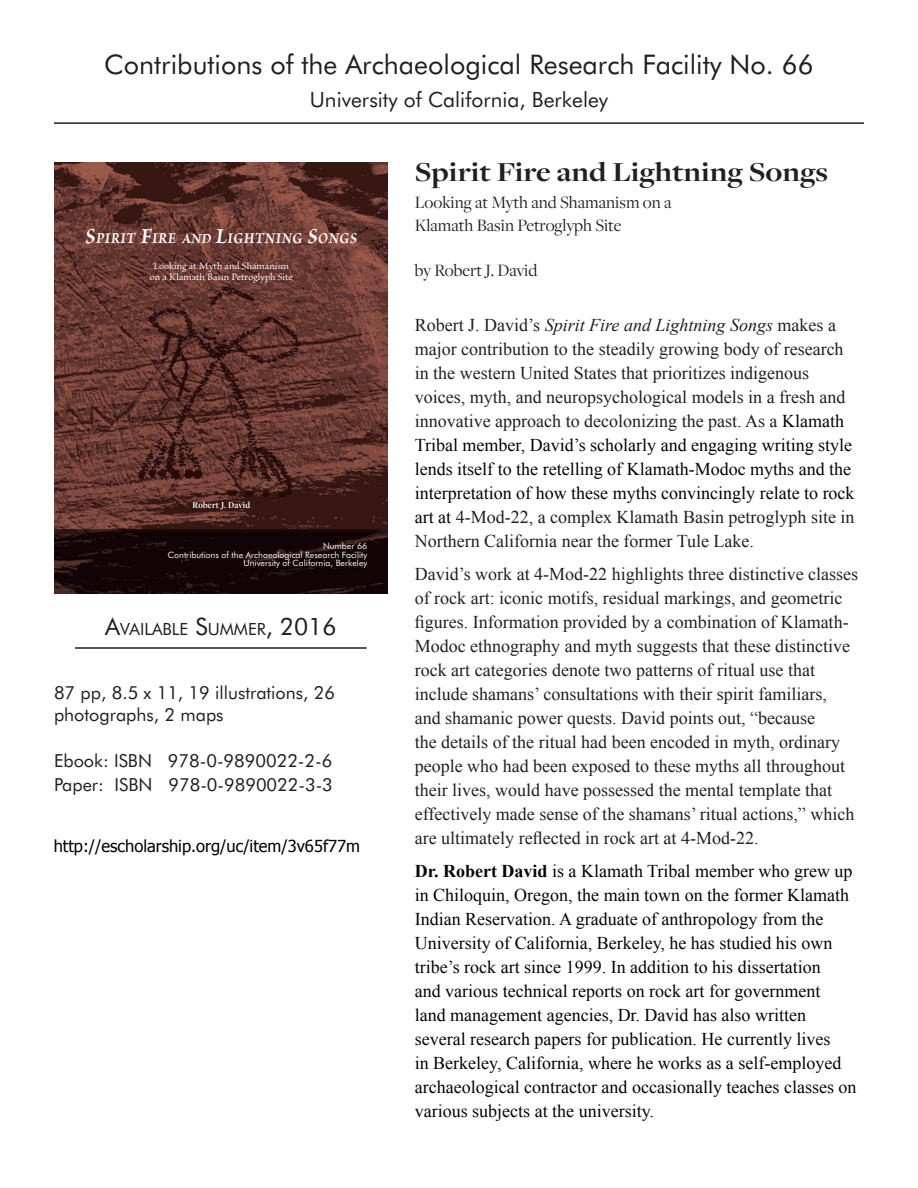
<style>
.page{position:relative;width:918px;height:1188px;background:#fff}
.page>*{position:absolute;margin:0;border:0;box-sizing:border-box;transform-origin:0 0}
.t1{font:700 28.5px "Freight Disp Pro";color:#231f20;scale:1.13 1}
.t2{font:27px "Futura BT";color:#231f20}
.t3{font:21px "Futura BT";color:#231f20}
.t4{font:18px/24px "Times New Roman";color:#231f20}
.t5{font:18px/24px "Times New Roman";color:#040503}
.t6{font:18px/21.6px "Futura BT";color:#231f20}
.t7{font:18px/22.5px "Freight Disp Pro";color:#231f20}
.t8{font:16.8px "Futura BT";color:#231f20}
.t9{font:16.5px "Tahoma";color:#000}
.t10{font:italic 700 15.9px "Brioso Pro";letter-spacing:.035em;color:#fefbfb;scale:.91 1}
.t11{font:10.35px/11.4px "Brioso Pro";color:#fefbfb;text-align:center}
.t12{font:700 9.6px "Freight Disp Pro";letter-spacing:.025em;color:#fefbfb;scale:.91 1}
.t13{font:8.7px/8.7px "Futura BT";color:#fefcfb;text-align:right}
.s1{font-size:22.8px}
.s2{font-size:14.55px}
.s3{font-size:24px}
.s4{font-style:italic}
.s5{color:#040503}
.s6{font-weight:700}
</style>
<div class="page">
<hr style="left:54px;top:122px;width:810px;height:2px;background:#231f20">
<hr style="left:75px;top:647px;width:292px;height:2px;background:#231f20">
<img style="left:54px;top:162px;width:334px;height:367px">
<div style="left:54px;top:529px;width:334px;height:65px;background:#120407"></div>
<h2 class="t2" style="left:104px;top:48px;width:711px">Contributions of the Archaeological Research Facility No. 66</h2>
<p class="t3" style="left:310px;top:87px;width:300px">University of California, Berkeley</p>
<p class="t10" style="left:86px;top:228px;width:300px"><span class="s1">S</span>PIRIT <span class="s1">F</span>IRE <span class="s2">AND</span> <span class="s1">L</span>IGHTNING <span class="s1">S</span>ONGS</p>
<p class="t11" style="left:150px;top:261px;width:144px">Looking at Myth and Shamanism on a Klamath Basin Petroglyph Site</p>
<p class="t12" style="left:193px;top:499px;width:65px">Robert J. David</p>
<p class="t13" style="left:168px;top:541px;width:201px">Number 66<br>Contributions of the Archaeological Research Facility<br>University of California, Berkeley</p>
<p class="t8" style="left:105px;top:618px;width:233px"><span class="s3">A</span>VAILABLE <span class="s3">S</span>UMMER<span class="s3">, 2016</span></p>
<p class="t6" style="left:54px;top:682px;width:283px">87 pp, 8.5 x 11, 19 illustrations, 26 photographs, 2 maps</p>
<p class="t6" style="left:54px;top:748px;width:280px;line-height:24px">Ebook: ISBN 978-0-9890022-2-6<br>Paper: ISBN 978-0-9890022-3-3</p>
<p class="t9" style="left:54px;top:835px;width:308px">http://escholarship.org/uc/item/3v65f77m</p>
<h1 class="t1" style="left:415px;top:153px;width:367px">Spirit Fire and Lightning Songs</h1>
<p class="t7" style="left:415px;top:191px;width:258px">Looking at Myth and Shamanism on a<br>Klamath Basin Petroglyph Site</p>
<p class="t7" style="left:415px;top:258px;width:124px">by Robert J. David</p>
<p class="t4" style="left:415px;top:313px;width:441px">Robert J. David’s <span class="s4">Spirit Fire and Lightning Songs</span> makes a major contribution to the steadily growing body of research in the western United States that prioritizes indigenous voices, myth, and neuropsychological models in a fresh and innovative approach to decolonizing the past. As a <span class="s5">Klamath Tribal member, David’s scholarly and engaging writing style lends itself to the retelling of Klamath-Modoc myths and the interpretation of how these myths convincingly relate to rock art at</span> 4-Mod-22, a complex Klamath Basin petroglyph site in Northern California near the former Tule Lake.</p>
<p class="t4" style="left:415px;top:562px;width:445px">David’s work at 4-Mod-22 highlights three distinctive classes of rock art: iconic motifs, residual markings, and geometric figures. Information provided by a combination of Klamath-Modoc ethnography and myth suggests that these distinctive rock art categories denote two patterns of ritual use that include shamans’ consultations with their spirit familiars,<br>and shamanic power quests. David points out, “because<br>the details of the ritual had been encoded in myth, ordinary people who had been exposed to these myths all throughout their lives, would have possessed the mental template that effectively made sense of the shamans’ ritual actions,” which are ultimately reflected in rock art at 4-Mod-22.</p>
<p class="t5" style="left:415px;top:859px;width:443px"><span class="s6">Dr. Robert David</span> is a Klamath Tribal member who grew up in Chiloquin, Oregon, the main town on the former Klamath Indian Reservation. A graduate of anthropology from the University of California, Berkeley, he has studied his own tribe’s rock art since 1999. In addition to his dissertation<br>and various technical reports on rock art for government<br>land management agencies, Dr. David has also written several research papers for publication. He currently lives<br>in Berkeley, California, where he works as a self-employed archaeological contractor and occasionally teaches classes on various subjects at the university.</p>
</div>
